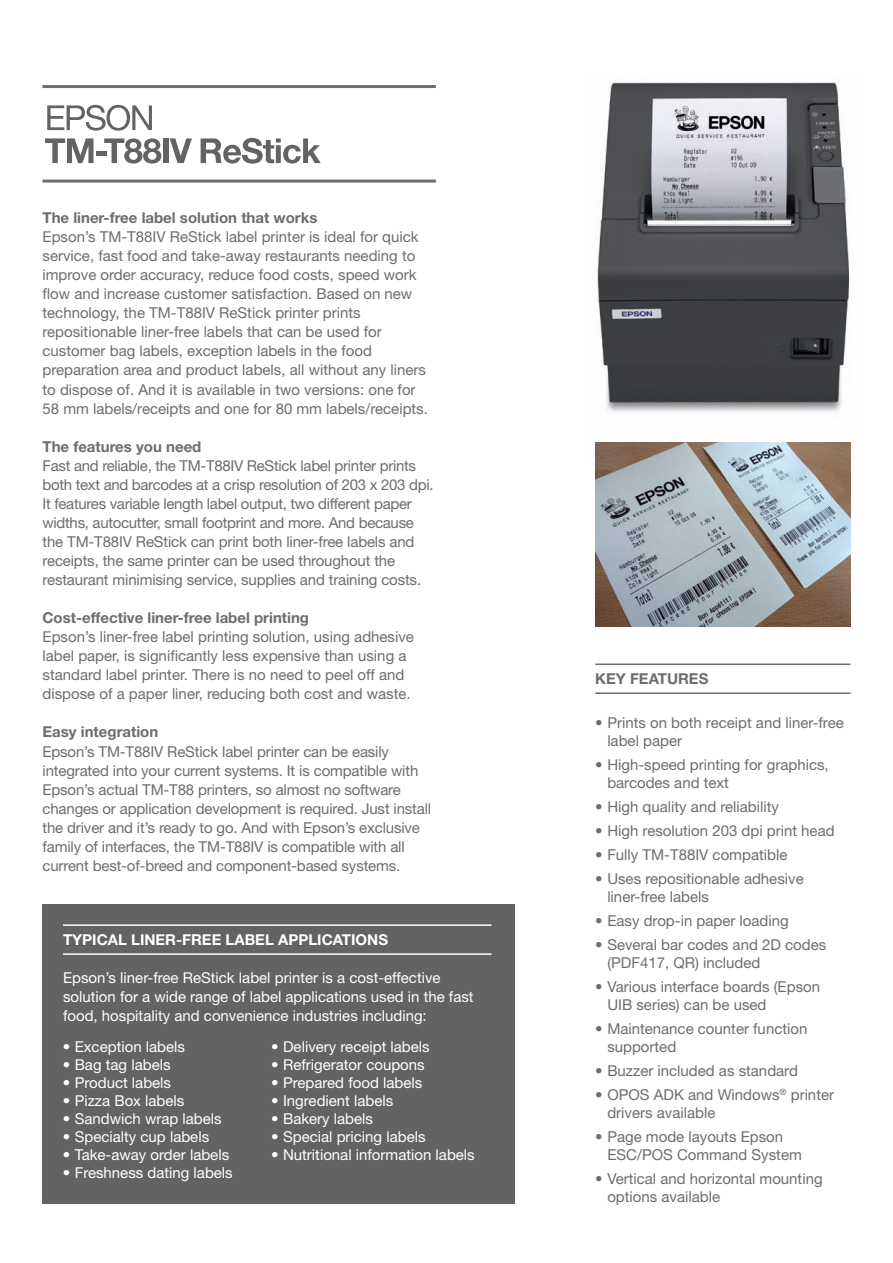
<style>
.page{position:relative;width:893px;height:1263px;background:#fff}
.page>*{position:absolute;margin:0;border:0;box-sizing:border-box;transform-origin:0 0}
.t1{font:15px/19px "Helvetica Neue";color:#6c6d70}
.t2{font:15px/19px "Helvetica Neue";color:#fff}
.t3{font:15px/19px "Helvetica Neue";letter-spacing:-.02em;color:#6c6d70}
.t4{font:700 15px "Helvetica Neue";color:#6c6d70}
.t5{font:700 15px "Helvetica Neue";color:#fff}
</style>
<div class="page">
<div style="left:43px;top:904px;width:471px;height:299px;background:#636366"></div>
<hr style="left:43px;top:85px;width:393px;height:3px;background:#6c6d70">
<hr style="left:43px;top:180px;width:393px;height:3px;background:#6c6d70">
<svg style="left:47px;top:105px;width:105px;height:26px"></svg>
<svg style="left:45px;top:138px;width:49px;height:25px"></svg>
<hr style="left:97px;top:152px;width:10px;height:4px;background:#636366">
<svg style="left:104px;top:138px;width:57px;height:26px"></svg>
<div style="left:163px;top:138px;width:6px;height:25px;background:#636366"></div>
<svg style="left:170px;top:138px;width:22px;height:25px"></svg>
<svg style="left:201px;top:138px;width:120px;height:26px"></svg>
<hr style="left:595px;top:692px;width:255px;height:2px;background:#6c6d70">
<hr style="left:595px;top:663px;width:255px;height:2px;background:#6c6d70">
<hr style="left:63px;top:953px;width:429px;height:2px;background:#fff">
<hr style="left:63px;top:924px;width:429px;height:2px;background:#fff">
<img style="left:597px;top:82px;width:254px;height:377px">
<img style="left:595px;top:442px;width:255px;height:184px">
<p class="t4" style="left:43px;top:208px;width:276px">The liner-free label solution that works</p>
<p class="t1" style="left:43px;top:227px;width:387px">Epson’s TM-T88IV ReStick label printer is ideal for quick service, fast food and take-away restaurants needing to improve order accuracy, reduce food costs, speed work flow and increase customer satisfaction. Based on new technology, the TM-T88IV ReStick printer prints repositionable liner-free labels that can be used for customer bag labels, exception labels in the food preparation area and product labels, all without any liners to dispose of. And it is available in two versions: one for 58 mm labels/receipts and one for 80 mm labels/receipts.</p>
<p class="t4" style="left:43px;top:437px;width:160px">The features you need</p>
<p class="t3" style="left:43px;top:456px;width:392px">Fast and reliable, the TM-T88IV ReStick label printer prints both text and barcodes at a crisp resolution of 203 x 203 dpi.<br>It features variable length label output, two different paper widths, autocutter, small footprint and more. And because the TM-T88IV ReStick can print both liner-free labels and receipts, the same printer can be used throughout the restaurant minimising service, supplies and training costs.</p>
<p class="t4" style="left:43px;top:608px;width:268px">Cost-effective liner-free label printing</p>
<p class="t1" style="left:43px;top:627px;width:373px">Epson’s liner-free label printing solution, using adhesive label paper, is significantly less expensive than using a standard label printer. There is no need to peel off and dispose of a paper liner, reducing both cost and waste.</p>
<p class="t4" style="left:43px;top:723px;width:117px">Easy integration</p>
<p class="t1" style="left:43px;top:741px;width:390px">Epson’s TM-T88IV ReStick label printer can be easily integrated into your current systems. It is compatible with Epson’s actual TM-T88 printers, so almost no software changes or application development is required. Just install the driver and it’s ready to go. And with Epson’s exclusive family of interfaces, the TM-T88IV is compatible with all</p>
<p class="t1" style="left:43px;top:856px;width:359px">current best-of-breed and component-based systems.</p>
<p class="t5" style="left:63px;top:930px;width:326px">TYPICAL LINER-FREE LABEL APPLICATIONS</p>
<p class="t2" style="left:63px;top:968px;width:379px">Epson’s liner-free ReStick label printer is a cost-effective</p>
<p class="t2" style="left:63px;top:987px;width:412px">solution for a wide range of label applications used in the fast food, hospitality and convenience industries including:</p>
<p class="t2" style="left:63px;top:1037px;width:124px">• Exception labels</p>
<p class="t2" style="left:63px;top:1055px;width:109px">• Bag tag labels</p>
<p class="t2" style="left:63px;top:1073px;width:110px">• Product labels</p>
<p class="t2" style="left:63px;top:1091px;width:123px">• Pizza Box labels</p>
<p class="t2" style="left:63px;top:1109px;width:160px">• Sandwich wrap labels</p>
<p class="t2" style="left:63px;top:1127px;width:148px">• Specialty cup labels</p>
<p class="t2" style="left:63px;top:1145px;width:168px">• Take-away order labels</p>
<p class="t2" style="left:63px;top:1163px;width:172px">• Freshness dating labels</p>
<p class="t2" style="left:271px;top:1037px;width:160px">• Delivery receipt labels</p>
<p class="t2" style="left:271px;top:1055px;width:155px">• Refrigerator coupons</p>
<p class="t2" style="left:271px;top:1073px;width:153px">• Prepared food labels</p>
<p class="t2" style="left:271px;top:1091px;width:124px">• Ingredient labels</p>
<p class="t2" style="left:271px;top:1109px;width:103px">• Bakery labels</p>
<p class="t2" style="left:271px;top:1127px;width:156px">• Special pricing labels</p>
<p class="t2" style="left:271px;top:1145px;width:205px">• Nutritional information labels</p>
<p class="t4" style="left:595px;top:670px;width:115px">KEY FEATURES</p>
<p class="t1" style="left:607px;top:713px;width:238px;line-height:18px;text-indent:-12px">• Prints on both receipt and liner-free label paper</p>
<p class="t1" style="left:607px;top:755px;width:223px;line-height:18px;text-indent:-12px">• High-speed printing for graphics, barcodes and text</p>
<p class="t1" style="left:595px;top:797px;width:185px">• High quality and reliability</p>
<p class="t1" style="left:595px;top:821px;width:241px">• High resolution 203 dpi print head</p>
<p class="t1" style="left:595px;top:845px;width:194px">• Fully TM-T88IV compatible</p>
<p class="t1" style="left:607px;top:869px;width:198px;line-height:18px;text-indent:-12px">• Uses repositionable adhesive liner-free labels</p>
<p class="t1" style="left:595px;top:911px;width:195px">• Easy drop-in paper loading</p>
<p class="t1" style="left:607px;top:935px;width:220px;line-height:18px;text-indent:-12px">• Several bar codes and 2D codes (PDF417, QR) included</p>
<p class="t1" style="left:607px;top:977px;width:214px;line-height:18px;text-indent:-12px">• Various interface boards (Epson<br>UIB series) can be used</p>
<p class="t1" style="left:595px;top:1019px;width:214px">• Maintenance counter function</p>
<p class="t1" style="left:607px;top:1037px;width:70px">supported</p>
<p class="t1" style="left:595px;top:1061px;width:204px">• Buzzer included as standard</p>
<p class="t1" style="left:607px;top:1085px;width:228px;line-height:18px;text-indent:-12px">• OPOS ADK and Windows<sup>®</sup> printer drivers available</p>
<p class="t1" style="left:595px;top:1127px;width:189px">• Page mode layouts Epson</p>
<p class="t1" style="left:607px;top:1145px;width:196px">ESC/POS Command System</p>
<p class="t1" style="left:607px;top:1169px;width:217px;line-height:18px;text-indent:-12px">• Vertical and horizontal mounting options available</p>
</div>
